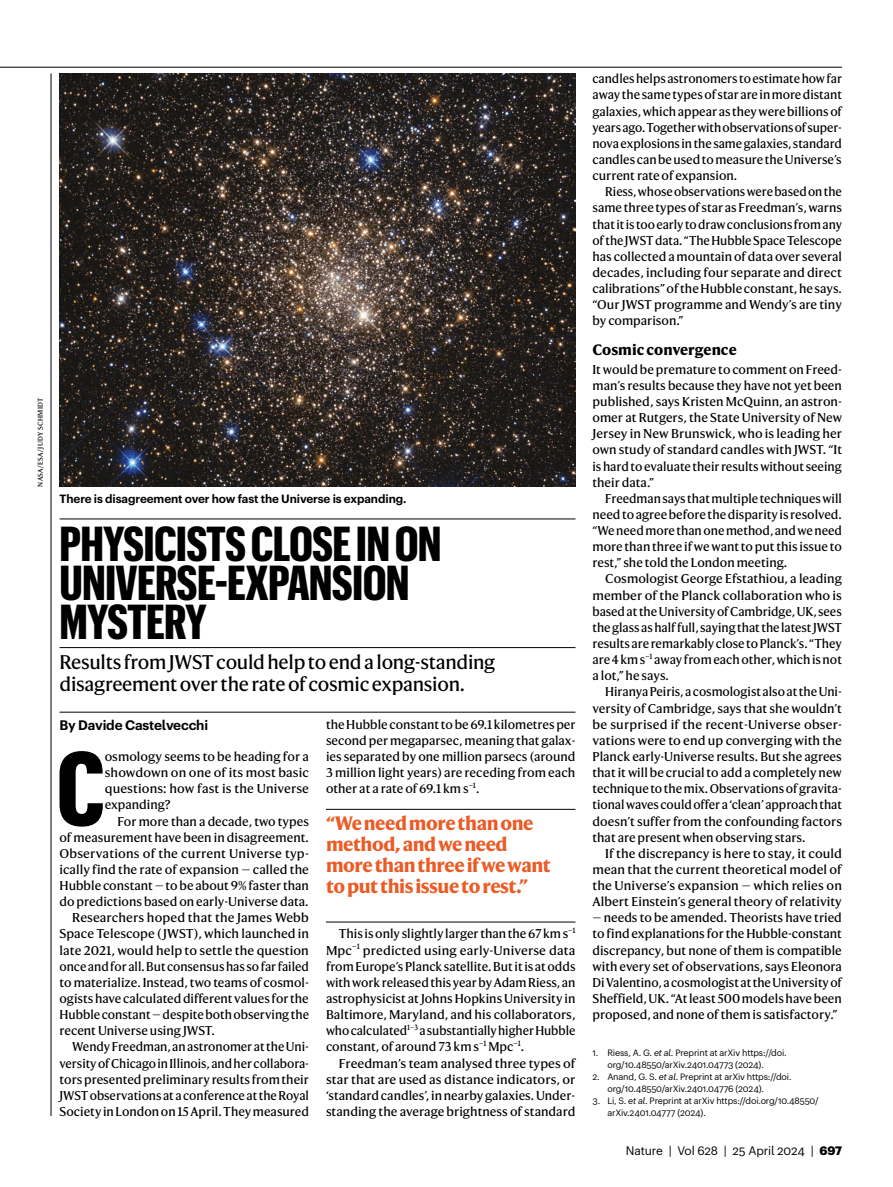
<style>
.page{position:relative;width:893px;height:1187px;background:#fff}
.page>*{position:absolute;margin:0;border:0;box-sizing:border-box;transform-origin:0 0}
.t1{font:700 102.6px "Graphik X Cond";color:#000}
.t2{font:700 48px/39px "Graphik X Cond";letter-spacing:-.015em;color:#000}
.t3{font:19.2px/22.2px "Harding Text";letter-spacing:-.015em;color:#000}
.t4{font:700 18.75px/21px "Harding Text";letter-spacing:-.025em;color:#eb5b25}
.t5{font:700 14.7px "Harding Text";color:#000}
.t6{font:600 13.5px "Graphik Naturel";letter-spacing:-.01em;color:#000}
.t7{font:12.3px/16.2px "Harding Text";color:#000;text-align:justify}
.t8{font:12px "Graphik Naturel";letter-spacing:-.01em;color:#000}
.t9{font:600 11.7px "Graphik Naturel";letter-spacing:-.005em;color:#000}
.t10{font:9px/12px "Graphik Naturel";letter-spacing:-.015em;color:#000}
.t11{font:6.75px "Harding Text";letter-spacing:.05em;color:#000}
.s1{font-style:italic}
.s2{font-weight:700}
</style>
<div class="page">
<img style="left:60px;top:73px;width:515px;height:413px">
<hr style="left:60px;top:518px;width:515px;height:1px;background:#000">
<hr style="left:60px;top:647px;width:515px;height:1px;background:#000">
<hr style="left:60px;top:711px;width:515px;height:1px;background:#000">
<hr style="left:326px;top:921px;width:249px;height:1px;background:#000">
<hr style="left:326px;top:809px;width:249px;height:1px;background:#000">
<hr style="left:51px;top:73px;width:1px;height:1042px;background:#000">
<hr style="left:0;top:67px;width:842px;height:1px;background:#000">
<p class="t11" style="left:36px;top:486px;width:90px;rotate:-90deg">NASA/ESA/JUDY SCHMIDT</p>
<p class="t9" style="left:60px;top:489px;width:349px">There is disagreement over how fast the Universe is expanding.</p>
<h2 class="t2" style="left:60px;top:520px;width:384px">PHYSICISTS CLOSE IN ON<br>UNIVERSE-EXPANSION<br>MYSTERY</h2>
<h3 class="t3" style="left:60px;top:651px;width:437px">Results from JWST could help to end a long-standing disagreement over the rate of cosmic expansion.</h3>
<p class="t6" style="left:60px;top:714px;width:150px">By Davide Castelvecchi</p>
<h1 class="t1" style="left:56px;top:715px;width:50px">C</h1>
<p class="t7" style="left:105px;top:748px;width:206px">osmology seems to be heading for a showdown on one of its most basic questions: how fast is the Universe expanding?</p>
<p class="t7" style="left:118px;top:813px;width:193px">For more than a decade, two types</p>
<p class="t7" style="left:60px;top:829px;width:251px">of measurement have been in disagreement.</p>
<p class="t7" style="left:60px;top:845px;width:251px">Observations of the current Universe typ-</p>
<p class="t7" style="left:60px;top:861px;width:251px">ically find the rate of expansion — called the</p>
<p class="t7" style="left:60px;top:877px;width:251px">Hubble constant — to be about 9% faster than</p>
<p class="t7" style="left:60px;top:893px;width:251px">do predictions based on early-Universe data.</p>
<p class="t7" style="left:72px;top:909px;width:238px">Researchers hoped that the James Webb</p>
<p class="t7" style="left:60px;top:926px;width:251px">Space Telescope ( JWST), which launched in</p>
<p class="t7" style="left:60px;top:942px;width:251px">late 2021, would help to settle the question</p>
<p class="t7" style="left:60px;top:958px;width:251px">once and for all. But consensus has so far failed</p>
<p class="t7" style="left:60px;top:974px;width:251px">to materialize. Instead, two teams of cosmol-</p>
<p class="t7" style="left:60px;top:990px;width:251px">ogists have calculated different values for the</p>
<p class="t7" style="left:60px;top:1006px;width:251px">Hubble constant — despite both observing the</p>
<p class="t7" style="left:60px;top:1022px;width:157px">recent Universe using JWST.</p>
<p class="t7" style="left:72px;top:1038px;width:238px">Wendy Freedman, an astronomer at the Uni-</p>
<p class="t7" style="left:60px;top:1055px;width:251px">versity of Chicago in Illinois, and her collabora-</p>
<p class="t7" style="left:60px;top:1071px;width:251px">tors presented preliminary results from their</p>
<p class="t7" style="left:60px;top:1087px;width:251px">JWST observations at a conference at the Royal</p>
<p class="t7" style="left:60px;top:1103px;width:251px">Society in London on 15 April. They measured</p>
<p class="t7" style="left:326px;top:716px;width:251px">the Hubble constant to be 69.1 kilometres per second per megaparsec, meaning that galax&shy;ies separated by one million parsecs (around 3 million light years) are receding from each other at a rate of 69.1 km s<sup>−1</sup>.</p>
<h3 class="t4" style="left:326px;top:813px;width:226px">“We need more than one method, and we need more than three if we want to put this issue to rest.”</h3>
<p class="t7" style="left:326px;top:926px;width:251px;text-indent:13px">This is only slightly larger than the 67 km s<sup>−1<br></sup>Mpc<sup>−1</sup> predicted using early-Universe data from Europe’s Planck satellite. But it is at odds with work released this year by Adam Riess, an astrophysicist at Johns Hopkins University in Baltimore, Maryland, and his collaborators, who calculated<sup>1–3</sup> a substantially higher Hubble constant, of around 73 km s<sup>−1</sup> Mpc<sup>−1</sup>.</p>
<p class="t7" style="left:326px;top:1055px;width:251px;text-indent:13px">Freedman’s team analysed three types of star that are used as distance indicators, or ‘standard candles’, in nearby galaxies. Under&shy;standing the average brightness of standard</p>
<p class="t7" style="left:592px;top:71px;width:251px">candles helps astronomers to estimate how far away the same types of star are in more distant galaxies, which appear as they were billions of years ago. Together with observations of super&shy;nova explosions in the same galaxies, standard candles can be used to measure the Universe’s current rate of expansion.</p>
<p class="t7" style="left:592px;top:184px;width:251px;text-indent:13px">Riess, whose observations were based on the same three types of star as Freedman’s, warns that it is too early to draw conclusions from any of the JWST data. “The Hubble Space Telescope has collected a mountain of data over several decades, including four separate and direct calibrations” of the Hubble constant, he says. “Our JWST programme and Wendy’s are tiny by comparison.”</p>
<p class="t5" style="left:592px;top:340px;width:146px">Cosmic convergence</p>
<p class="t7" style="left:592px;top:361px;width:251px">It would be premature to comment on Freed&shy;man’s results because they have not yet been published, says Kristen McQuinn, an astron&shy;omer at Rutgers, the State University of New Jersey in New Brunswick, who is leading her own study of standard candles with JWST. “It is hard to evaluate their results without seeing their data.”</p>
<p class="t7" style="left:592px;top:490px;width:251px;text-indent:13px">Freedman says that multiple techniques will need to agree before the disparity is resolved. “We need more than one method, and we need more than three if we want to put this issue to rest,” she told the London meeting.</p>
<p class="t7" style="left:592px;top:571px;width:251px;text-indent:13px">Cosmologist George Efstathiou, a leading member of the Planck collaboration who is based at the University of Cambridge, UK, sees the glass as half full, saying that the latest JWST results are remarkably close to Planck’s. “They are 4 km s<sup>−1</sup> away from each other, which is not a lot,” he says.</p>
<p class="t7" style="left:592px;top:684px;width:251px;text-indent:13px">Hiranya Peiris, a cosmologist also at the Uni&shy;versity of Cambridge, says that she wouldn’t be surprised if the recent-Universe obser&shy;vations were to end up converging with the Planck early-Universe results. But she agrees that it will be crucial to add a completely new technique to the mix. Observations of gravita&shy;tional waves could offer a ‘clean’ approach that doesn’t suffer from the confounding factors that are present when observing stars.</p>
<p class="t7" style="left:592px;top:845px;width:251px;text-indent:13px">If the discrepancy is here to stay, it could mean that the current theoretical model of the Universe’s expansion — which relies on Albert Einstein’s general theory of relativity</p>
<p class="t7" style="left:592px;top:910px;width:251px">— needs to be amended. Theorists have tried to find explanations for the Hubble-constant discrepancy, but none of them is compatible with every set of observations, says Eleonora Di Valentino, a cosmologist at the University of Sheffield, UK. “At least 500 models have been proposed, and none of them is satisfactory.”</p>
<p class="t10" style="left:607px;top:1045px;width:181px;text-indent:-15px">1. Riess, A. G. <span class="s1">et al</span>. Preprint at arXiv https://doi. org/10.48550/arXiv.2401.04773 (2024).</p>
<p class="t10" style="left:607px;top:1069px;width:186px;text-indent:-15px">2. Anand, G. S. <span class="s1">et al</span>. Preprint at arXiv https://doi. org/10.48550/arXiv.2401.04776 (2024).</p>
<p class="t10" style="left:607px;top:1093px;width:213px;text-indent:-15px">3. Li, S. <span class="s1">et al</span>. Preprint at arXiv https://doi.org/10.48550/ arXiv.2401.04777 (2024).</p>
<p class="t8" style="left:626px;top:1141px;width:218px">Nature | Vol 628 | 25 April 2024 | <span class="s2">697</span></p>
</div>
